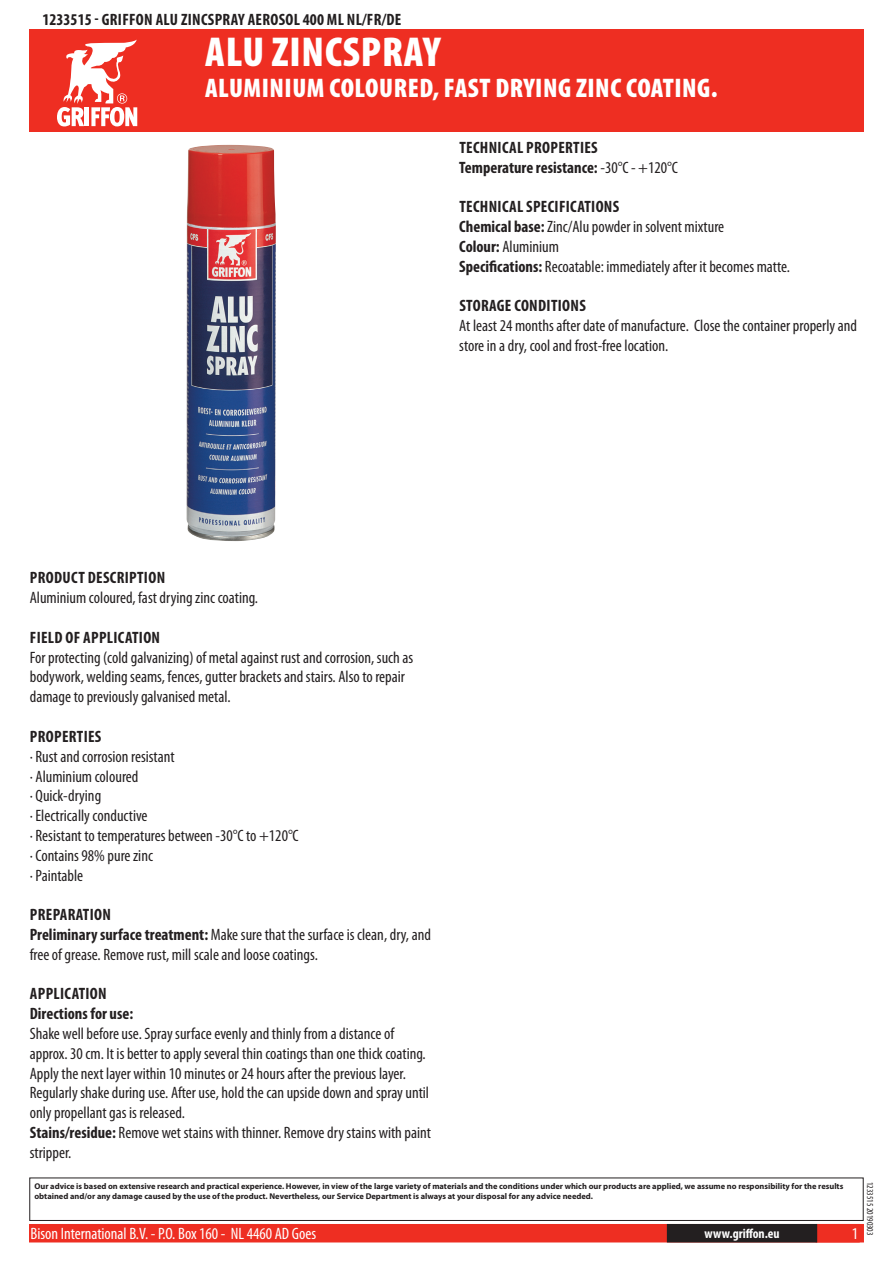
<style>
.page{position:relative;width:893px;height:1263px;background:#fff}
.page>*{position:absolute;margin:0;border:0;box-sizing:border-box;transform-origin:0 0}
.t1{font:900 condensed 42px "Myriad Pro";letter-spacing:.02em;color:#fff}
.t2{font:900 condensed 27px "Myriad Pro";letter-spacing:.02em;color:#fff}
.t3{font:condensed 16.5px/19.8px "Myriad Pro";color:#231f20}
.t4{font:700 condensed 16.5px/19.8px "Myriad Pro";letter-spacing:.02em;color:#231f20}
.t5{font:condensed 16.5px "Myriad Pro";color:#fff}
.t6{font:700 condensed 13.5px "Myriad Pro";color:#fff}
.t7{font:condensed 9px "Myriad Pro";color:#231f20}
.t8{font:700 8.4px/10.1px "Myriad Pro";color:#231f20}
.s1{font-weight:400}
.s2{font-weight:700}
</style>
<div class="page">
<div style="left:30px;top:1225px;width:833px;height:17px;background:#ee2e22"></div>
<div style="left:29px;top:1224px;width:835px;height:18px;border:2px solid #ee2e22"></div>
<div style="left:816px;top:1224px;width:44px;height:18px;border:2px solid #ee2e22"></div>
<div style="left:668px;top:1225px;width:148px;height:17px;background:#231f20"></div>
<div style="left:667px;top:1224px;width:150px;height:18px;border:2px solid #231f20"></div>
<div style="left:29px;top:1177px;width:835px;height:44px;border:1px solid #231f20"></div>
<div style="left:30px;top:30px;width:834px;height:102px;background:#ee2e22"></div>
<svg style="left:57px;top:39px;width:80px;height:87px"></svg>
<img style="left:186px;top:145px;width:90px;height:396px">
<p class="t4" style="left:43px;top:9px;width:359px">1233515 - GRIFFON ALU ZINCSPRAY AEROSOL 400 ML NL/FR/DE</p>
<h1 class="t1" style="left:205px;top:25px;width:237px">ALU ZINCSPRAY</h1>
<h2 class="t2" style="left:205px;top:70px;width:514px">ALUMINIUM COLOURED, FAST DRYING ZINC COATING.</h2>
<p class="t4" style="left:459px;top:137px;width:220px">TECHNICAL PROPERTIES<br>TEMPERATURE RESISTANCE: <span class="s1">-30°C - +120°C</span></p>
<p class="t3" style="left:459px;top:197px;width:332px"><span class="s2">TECHNICAL SPECIFICATIONS<br>CHEMICAL BASE:</span> Zinc/Alu powder in solvent mixture<br><span class="s2">COLOUR:</span> Aluminium<br><span class="s2">SPECIFICATIONS:</span> Recoatable: immediately after it becomes matte.</p>
<p class="t4" style="left:459px;top:295px;width:128px">STORAGE CONDITIONS</p>
<p class="t3" style="left:459px;top:315px;width:399px">At least 24 months after date of manufacture. Close the container properly and store in a dry, cool and frost-free location.</p>
<p class="t4" style="left:30px;top:568px;width:137px">PRODUCT DESCRIPTION</p>
<p class="t3" style="left:30px;top:588px;width:230px">Aluminium coloured, fast drying zinc coating.</p>
<p class="t4" style="left:30px;top:627px;width:132px">FIELD OF APPLICATION</p>
<p class="t3" style="left:30px;top:647px;width:385px">For protecting (cold galvanizing) of metal against rust and corrosion, such as bodywork, welding seams, fences, gutter brackets and stairs. Also to repair damage to previously galvanised metal.</p>
<p class="t4" style="left:30px;top:726px;width:73px">PROPERTIES</p>
<p class="t3" style="left:30px;top:746px;width:271px">· Rust and corrosion resistant<br>· Aluminium coloured<br>· Quick-drying<br>· Electrically conductive<br>· Resistant to temperatures between -30°C to +120°C · Contains 98% pure zinc<br>· Paintable</p>
<p class="t3" style="left:30px;top:904px;width:403px"><span class="s2">PREPARATION<br>PRELIMINARY SURFACE TREATMENT:</span> Make sure that the surface is clean, dry, and free of grease. Remove rust, mill scale and loose coatings.</p>
<p class="t4" style="left:30px;top:983px;width:105px">APPLICATION<br>DIRECTIONS FOR USE:</p>
<p class="t3" style="left:30px;top:1023px;width:403px">Shake well before use. Spray surface evenly and thinly from a distance of approx. 30 cm. It is better to apply several thin coatings than one thick coating.<br>Apply the next layer within 10 minutes or 24 hours after the previous layer.<br>Regularly shake during use. After use, hold the can upside down and spray until only propellant gas is released.<br><span class="s2">STAINS/RESIDUE:</span> Remove wet stains with thinner. Remove dry stains with paint stripper.</p>
<p class="t8" style="left:34px;top:1181px;width:810px">Our advice is based on extensive research and practical experience. However, in view of the large variety of materials and the conditions under which our products are applied, we assume no responsibility for the results obtained and/or any damage caused by the use of the product. Nevertheless, our Service Department is always at your disposal for any advice needed.</p>
<p class="t5" style="left:31px;top:1224px;width:287px">Bison International B.V. - P.O. Box 160 - NL 4460 AD Goes</p>
<p class="t6" style="left:704px;top:1225px;width:77px">WWW.GRIFFON.EU</p>
<p class="t5" style="left:852px;top:1224px;width:8px">1</p>
<p class="t7" style="left:875px;top:1182px;width:55px;rotate:90deg">1233515 20190303</p>
</div>
